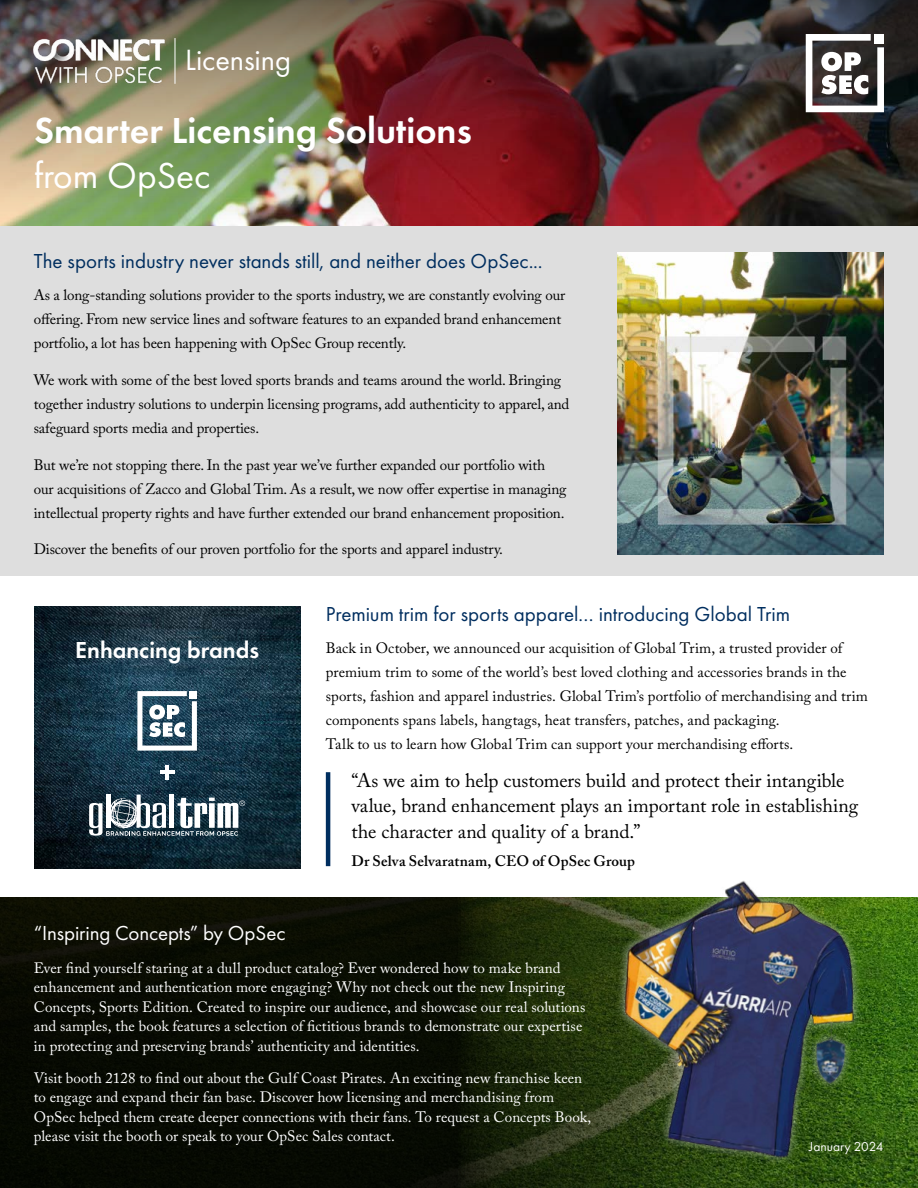
<style>
.page{position:relative;width:918px;height:1188px;background:#fff}
.page>*{position:absolute;margin:0;border:0;box-sizing:border-box;transform-origin:0 0}
.t1{font:600 37.5px "Futura PT";color:#fff}
.t2{font:37.5px "Futura PT";color:#fff}
.t3{font:30.45px "Futura PT";letter-spacing:-.005em;color:#fff}
.t4{font:600 24px "Futura PT";color:#fff}
.t5{font:21px "Futura PT";color:#002e5f}
.t6{font:21px "Futura PT";letter-spacing:-.005em;color:#fff}
.t7{font:19.5px/25.5px "Adobe Caslon Pro";color:#000}
.t8{font:15px/24px "Adobe Caslon Pro";letter-spacing:-.01em;color:#000}
.t9{font:15px/19.5px "Adobe Caslon Pro";letter-spacing:.005em;color:#fff}
.t10{font:600 15px "Adobe Caslon Pro";letter-spacing:.01em;color:#000}
.t11{font:13.5px "Futura PT";color:#fff}
</style>
<div class="page">
<div style="left:0;top:226px;width:918px;height:350px;background:#dedede"></div>
<img style="left:0;top:0;width:918px;height:226px">
<svg style="left:806px;top:34px;width:78px;height:78px"></svg>
<div style="left:874px;top:34px;width:10px;height:10px;background:#fff"></div>
<svg style="left:0;top:897px;width:918px;height:291px;background:#121b06"></svg>
<img style="left:34px;top:607px;width:266px;height:261px">
<img style="left:618px;top:252px;width:266px;height:302px">
<svg style="left:614px;top:897px;width:250px;height:270px;background:#335613"></svg>
<img style="left:618px;top:880px;width:240px;height:286px">
<hr style="left:326px;top:772px;width:4px;height:94px;background:#002e5f">
<svg style="left:137px;top:691px;width:60px;height:60px"></svg>
<div style="left:189px;top:691px;width:8px;height:8px;background:#fff"></div>
<svg style="left:89px;top:795px;width:156px;height:41px"></svg>
<hr style="left:165px;top:765px;width:4px;height:14px;background:#fff">
<hr style="left:160px;top:770px;width:14px;height:4px;background:#fff">
<img style="left:24px;top:34px;width:149px;height:52px">
<hr style="left:175px;top:38px;width:1px;height:46px;background:#fff">
<h2 class="t3" style="left:185px;top:42px;width:107px">Licensing</h2>
<h1 class="t1" style="left:34px;top:107px;width:439px">Smarter Licensing Solutions</h1>
<h1 class="t2" style="left:34px;top:154px;width:178px">from OpSec</h1>
<h3 class="t5" style="left:34px;top:248px;width:510px">The sports industry never stands still, and neither does OpSec...</h3>
<p class="t8" style="left:34px;top:283px;width:533px">As a long-standing solutions provider to the sports industry, we are constantly evolving our offering. From new service lines and software features to an expanded brand enhancement portfolio, a lot has been happening with OpSec Group recently.</p>
<p class="t8" style="left:34px;top:368px;width:537px">We work with some of the best loved sports brands and teams around the world. Bringing together industry solutions to underpin licensing programs, add authenticity to apparel, and safeguard sports media and properties.</p>
<p class="t8" style="left:34px;top:452px;width:534px">But we’re not stopping there. In the past year we’ve further expanded our portfolio with our acquisitions of Zacco and Global Trim. As a result, we now offer expertise in managing intellectual property rights and have further extended our brand enhancement proposition.</p>
<p class="t8" style="left:34px;top:537px;width:471px">Discover the benefits of our proven portfolio for the sports and apparel industry.</p>
<h3 class="t4" style="left:75px;top:635px;width:185px">Enhancing brands</h3>
<h3 class="t5" style="left:326px;top:602px;width:466px">Premium trim for sports apparel… introducing Global Trim</h3>
<p class="t8" style="left:326px;top:636px;width:544px">Back in October, we announced our acquisition of Global Trim, a trusted provider of premium trim to some of the world’s best loved clothing and accessories brands in the sports, fashion and apparel industries. Global Trim’s portfolio of merchandising and trim components spans labels, hangtags, heat transfers, patches, and packaging.<br>Talk to us to learn how Global Trim can support your merchandising efforts.</p>
<h3 class="t7" style="left:351px;top:767px;width:508px">“As we aim to help customers build and protect their intangible value, brand enhancement plays an important role in establishing the character and quality of a brand.”</h3>
<p class="t10" style="left:351px;top:852px;width:285px">Dr Selva Selvaratnam, CEO of OpSec Group</p>
<h3 class="t6" style="left:34px;top:921px;width:253px">“Inspiring Concepts” by OpSec</h3>
<p class="t9" style="left:34px;top:958px;width:553px">Ever find yourself staring at a dull product catalog? Ever wondered how to make brand enhancement and authentication more engaging? Why not check out the new Inspiring Concepts, Sports Edition. Created to inspire our audience, and showcase our real solutions and samples, the book features a selection of fictitious brands to demonstrate our expertise in protecting and preserving brands’ authenticity and identities.</p>
<p class="t9" style="left:34px;top:1068px;width:559px">Visit booth 2128 to find out about the Gulf Coast Pirates. An exciting new franchise keen to engage and expand their fan base. Discover how licensing and merchandising from OpSec helped them create deeper connections with their fans. To request a Concepts Book, please visit the booth or speak to your OpSec Sales contact.</p>
<p class="t11" style="left:809px;top:1138px;width:76px">January 2024</p>
</div>
